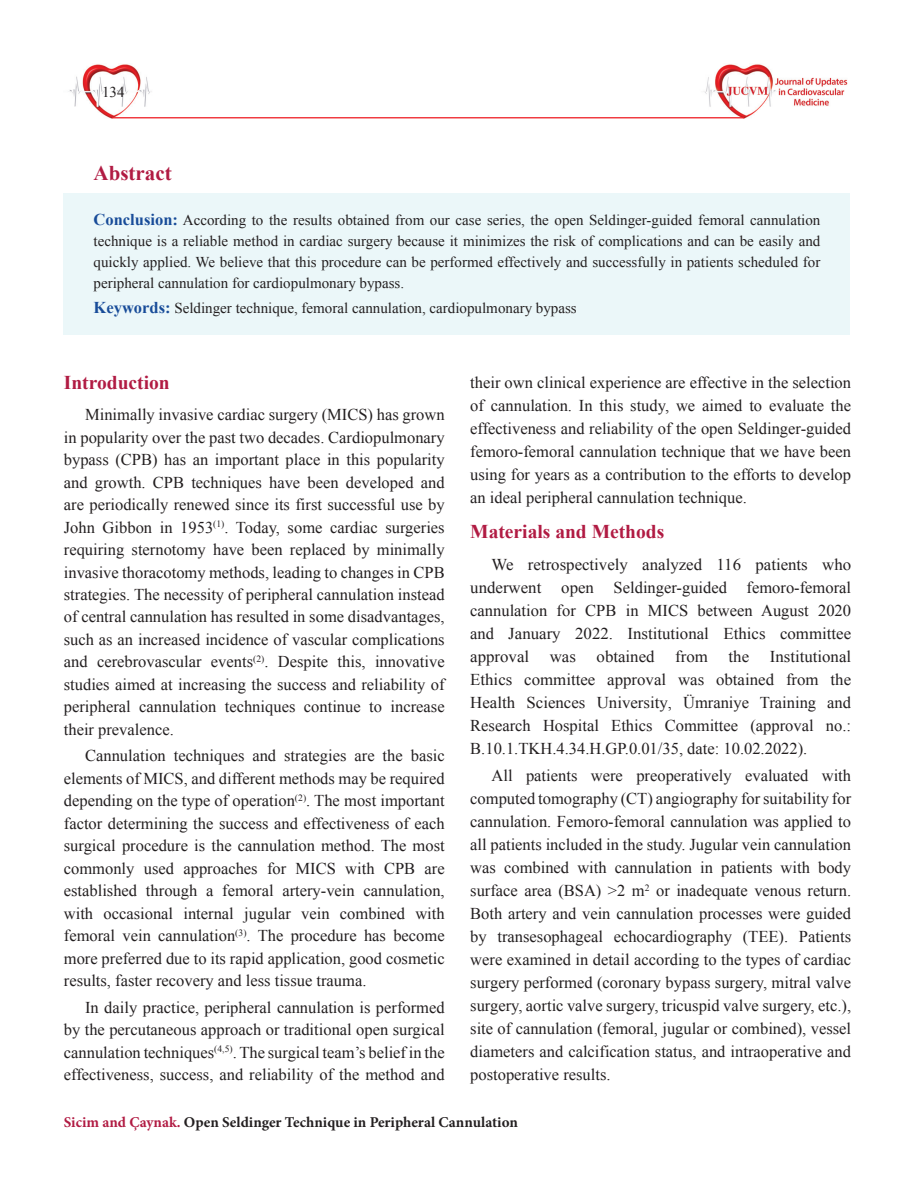
<style>
.page{position:relative;width:915px;height:1191px;background:#fff}
.page>*{position:absolute;margin:0;border:0;box-sizing:border-box;transform-origin:0 0}
.ABSTRACT_BASLIK{font:700 21px "Times New Roman";color:#b11b43}
.ARA_BASLIK{font:700 19.5px "Times New Roman";color:#b11b43}
.YAZI{font:16.5px/22.5px "Times New Roman";color:#231f20;text-align:justify}
.OZET{font:15px/21px "Times New Roman";color:#231f20;text-align:justify}
.t1{font:700 15px "Minion Pro";color:#231f20}
.s1{font-weight:700;font-size:16.5px;color:#184c99}
.s2{color:#b11b43}
</style>
<div class="page">
<img style="left:694px;top:64px;width:154px;height:55px">
<img style="left:68px;top:64px;width:152px;height:55px">
<hr style="left:112px;top:117px;width:631px;height:1px;background:#ee1d23">
<div style="left:64px;top:193px;width:785px;height:142px;background:#ebf7f9"></div>
<p class="OZET" style="left:102px;top:81px;width:24px">134</p>
<p class="ABSTRACT_BASLIK" style="left:94px;top:159px;width:80px">Abstract</p>
<p class="OZET" style="left:94px;top:209px;width:728px"><span class="s1">Conclusion:</span> According to the results obtained from our case series, the open Seldinger-guided femoral cannulation technique is a reliable method in cardiac surgery because it minimizes the risk of complications and can be easily and quickly applied. We believe that this procedure can be performed effectively and successfully in patients scheduled for peripheral cannulation for cardiopulmonary bypass.</p>
<p class="OZET" style="left:94px;top:298px;width:484px"><span class="s1">Keywords:</span> Seldinger technique, femoral cannulation, cardiopulmonary bypass</p>
<p class="ARA_BASLIK" style="left:64px;top:369px;width:107px">Introduction</p>
<p class="YAZI" style="left:64px;top:403px;width:382px;text-indent:21px">Minimally invasive cardiac surgery (MICS) has grown in popularity over the past two decades. Cardiopulmonary bypass (CPB) has an important place in this popularity and growth. CPB techniques have been developed and are periodically renewed since its first successful use by John Gibbon in 1953<sup>(1)</sup>. Today, some cardiac surgeries requiring sternotomy have been replaced by minimally invasive thoracotomy methods, leading to changes in CPB strategies. The necessity of peripheral cannulation instead of central cannulation has resulted in some disadvantages, such as an increased incidence of vascular complications and cerebrovascular events<sup>(2)</sup>. Despite this, innovative studies aimed at increasing the success and reliability of peripheral cannulation techniques continue to increase their prevalence.</p>
<p class="YAZI" style="left:64px;top:744px;width:382px;text-indent:21px">Cannulation techniques and strategies are the basic elements of MICS, and different methods may be required depending on the type of operation<sup>(2)</sup>. The most important factor determining the success and effectiveness of each surgical procedure is the cannulation method. The most commonly used approaches for MICS with CPB are established through a femoral artery-vein cannulation, with occasional internal jugular vein combined with femoral vein cannulation<sup>(3)</sup>. The procedure has become more preferred due to its rapid application, good cosmetic results, faster recovery and less tissue trauma.</p>
<p class="YAZI" style="left:64px;top:995px;width:382px;text-indent:21px">In daily practice, peripheral cannulation is performed by the percutaneous approach or traditional open surgical cannulation techniques<sup>(4,5)</sup>. The surgical team’s belief in the effectiveness, success, and reliability of the method and</p>
<p class="YAZI" style="left:470px;top:370px;width:382px;line-height:23px">their own clinical experience are effective in the selection of cannulation. In this study, we aimed to evaluate the effectiveness and reliability of the open Seldinger-guided femoro-femoral cannulation technique that we have been using for years as a contribution to the efforts to develop an ideal peripheral cannulation technique.</p>
<p class="ARA_BASLIK" style="left:470px;top:518px;width:195px">Materials and Methods</p>
<p class="YAZI" style="left:470px;top:552px;width:382px;line-height:23px;text-indent:21px">We retrospectively analyzed 116 patients who underwent open Seldinger-guided femoro-femoral cannulation for CPB in MICS between August 2020 and January 2022. Institutional Ethics committee approval was obtained from the Institutional Ethics committee approval was obtained from the Health Sciences University, Ümraniye Training and Research Hospital Ethics Committee (approval no.:<br>B.10.1.TKH.4.34.H.GP.0.01/35, date: 10.02.2022).</p>
<p class="YAZI" style="left:470px;top:764px;width:382px;line-height:23px;text-indent:21px">All patients were preoperatively evaluated with computed tomography (CT) angiography for suitability for cannulation. Femoro-femoral cannulation was applied to all patients included in the study. Jugular vein cannulation was combined with cannulation in patients with body surface area (BSA) &gt;2 m<sup>2</sup> or inadequate venous return.<br>Both artery and vein cannulation processes were guided by transesophageal echocardiography (TEE). Patients were examined in detail according to the types of cardiac surgery performed (coronary bypass surgery, mitral valve surgery, aortic valve surgery, tricuspid valve surgery, etc.), site of cannulation (femoral, jugular or combined), vessel diameters and calcification status, and intraoperative and postoperative results.</p>
<p class="t1" style="left:64px;top:1111px;width:455px"><span class="s2">Sicim and Çaynak.</span> Open Seldinger Technique in Peripheral Cannulation</p>
</div>
